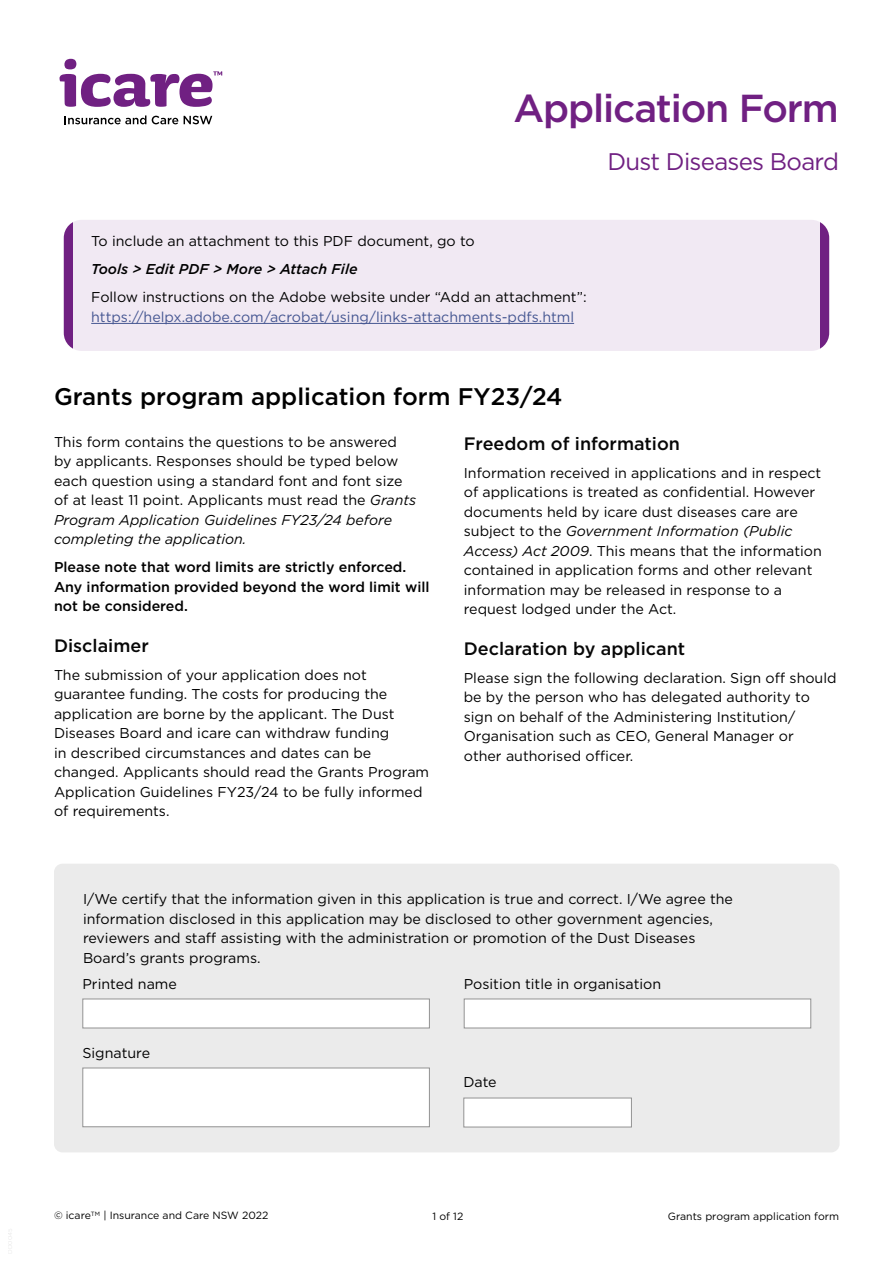
<style>
.page{position:relative;width:893px;height:1263px;background:#fff}
.page>*{position:absolute;margin:0;border:0;box-sizing:border-box;transform-origin:0 0}
.t1{font:500 39px "Gotham";letter-spacing:-.03em;color:#702082}
.t2{font:500 24px "Gotham";color:#000}
.t3{font:24px "Gotham";letter-spacing:-.03em;color:#702082}
.t4{font:500 18px "Gotham";color:#070707}
.Body_Copy{font:14.25px/19.5px "Gotham";color:#000}
.Body_Copy-2{font:14.25px/19.5px "Gotham";color:#465792}
.Body_Copy-3{font:500 14.25px/19.5px "Gotham";color:#000}
.Body_Copy-4{font:italic 500 14.25px "Gotham";color:#000}
.t5{font:10.5px "Gotham";color:#000}
.s1{color:#000}
.s2{font-style:italic}
</style>
<div class="page">
<svg style="left:60px;top:59px;width:162px;height:48px"></svg>
<svg style="left:65px;top:115px;width:81px;height:9px"></svg>
<svg style="left:152px;top:116px;width:26px;height:8px"></svg>
<svg style="left:184px;top:116px;width:28px;height:8px"></svg>
<div style="left:54px;top:864px;width:786px;height:288px;background:#ebebeb;border-radius:9px"></div>
<div style="left:82px;top:998px;width:348px;height:30px;background:#fff;border:1px solid #939393"></div>
<div style="left:464px;top:998px;width:347px;height:30px;background:#fff;border:1px solid #939393"></div>
<div style="left:82px;top:1067px;width:348px;height:60px;background:#fff;border:1px solid #939393"></div>
<div style="left:463px;top:1098px;width:169px;height:29px;background:#fff;border:1px solid #939393"></div>
<div style="left:64px;top:220px;width:765px;height:131px;background:#f1e9f3;border-radius:18px"></div>
<div style="left:64px;top:220px;width:9px;height:131px;background:#702082"></div>
<div style="left:820px;top:220px;width:9px;height:131px;background:#702082"></div>
<hr style="left:91px;top:323px;width:483px;height:1px;background:#465792">
<h1 class="t1" style="left:514px;top:83px;width:327px">Application Form</h1>
<h1 class="t3" style="left:607px;top:146px;width:233px">Dust Diseases Board</h1>
<p class="Body_Copy" style="left:91px;top:231px;width:385px">To include an attachment to this PDF document, go to</p>
<p class="Body_Copy-4" style="left:91px;top:260px;width:268px">Tools &gt; Edit PDF &gt; More &gt; Attach File</p>
<p class="Body_Copy-2" style="left:91px;top:287px;width:497px"><span class="s1">Follow instructions on the Adobe website under “Add an attachment”: </span>https://helpx.adobe.com/acrobat/using/links-attachments-pdfs.html</p>
<h2 class="t2" style="left:54px;top:381px;width:510px">Grants program application form FY23/24</h2>
<p class="Body_Copy" style="left:54px;top:431px;width:364px">This form contains the questions to be answered by applicants. Responses should be typed below each question using a standard font and font size of at least 11 point. Applicants must read the <span class="s2">Grants Program Application Guidelines FY23/24 before completing the application.</span></p>
<p class="Body_Copy-3" style="left:54px;top:557px;width:377px">Please note that word limits are strictly enforced.<br>Any information provided beyond the word limit will not be considered.</p>
<h3 class="t4" style="left:54px;top:634px;width:96px">Disclaimer</h3>
<p class="Body_Copy" style="left:54px;top:665px;width:377px">The submission of your application does not guarantee funding. The costs for producing the application are borne by the applicant. The Dust Diseases Board and icare can withdraw funding<br>in described circumstances and dates can be changed. Applicants should read the Grants Program Application Guidelines FY23/24 to be fully informed of requirements.</p>
<h3 class="t4" style="left:464px;top:431px;width:218px">Freedom of information</h3>
<p class="Body_Copy" style="left:464px;top:462px;width:360px">Information received in applications and in respect of applications is treated as confidential. However documents held by icare dust diseases care are subject to the <span class="s2">Government Information (Public Access) Act 2009</span>. This means that the information contained in application forms and other relevant information may be released in response to a request lodged under the Act.</p>
<h3 class="t4" style="left:464px;top:637px;width:223px">Declaration by applicant</h3>
<p class="Body_Copy" style="left:464px;top:668px;width:374px">Please sign the following declaration. Sign off should be by the person who has delegated authority to sign on behalf of the Administering Institution/ Organisation such as CEO, General Manager or<br>other authorised officer.</p>
<p class="Body_Copy" style="left:83px;top:889px;width:651px">I/We certify that the information given in this application is true and correct. I/We agree the information disclosed in this application may be disclosed to other government agencies, reviewers and staff assisting with the administration or promotion of the Dust Diseases Board’s grants programs.</p>
<p class="Body_Copy" style="left:82px;top:974px;width:96px">Printed name</p>
<p class="Body_Copy" style="left:464px;top:974px;width:199px">Position title in organisation</p>
<p class="Body_Copy" style="left:82px;top:1043px;width:69px">Signature</p>
<p class="Body_Copy" style="left:463px;top:1071px;width:35px">Date</p>
<p class="t5" style="left:54px;top:1209px;width:216px">© icare<sup>TM</sup> | Insurance and Care NSW 2022</p>
<p class="t5" style="left:433px;top:1210px;width:32px">1 of 12</p>
<p class="t5" style="left:668px;top:1210px;width:173px">Grants program application form</p>
</div>
